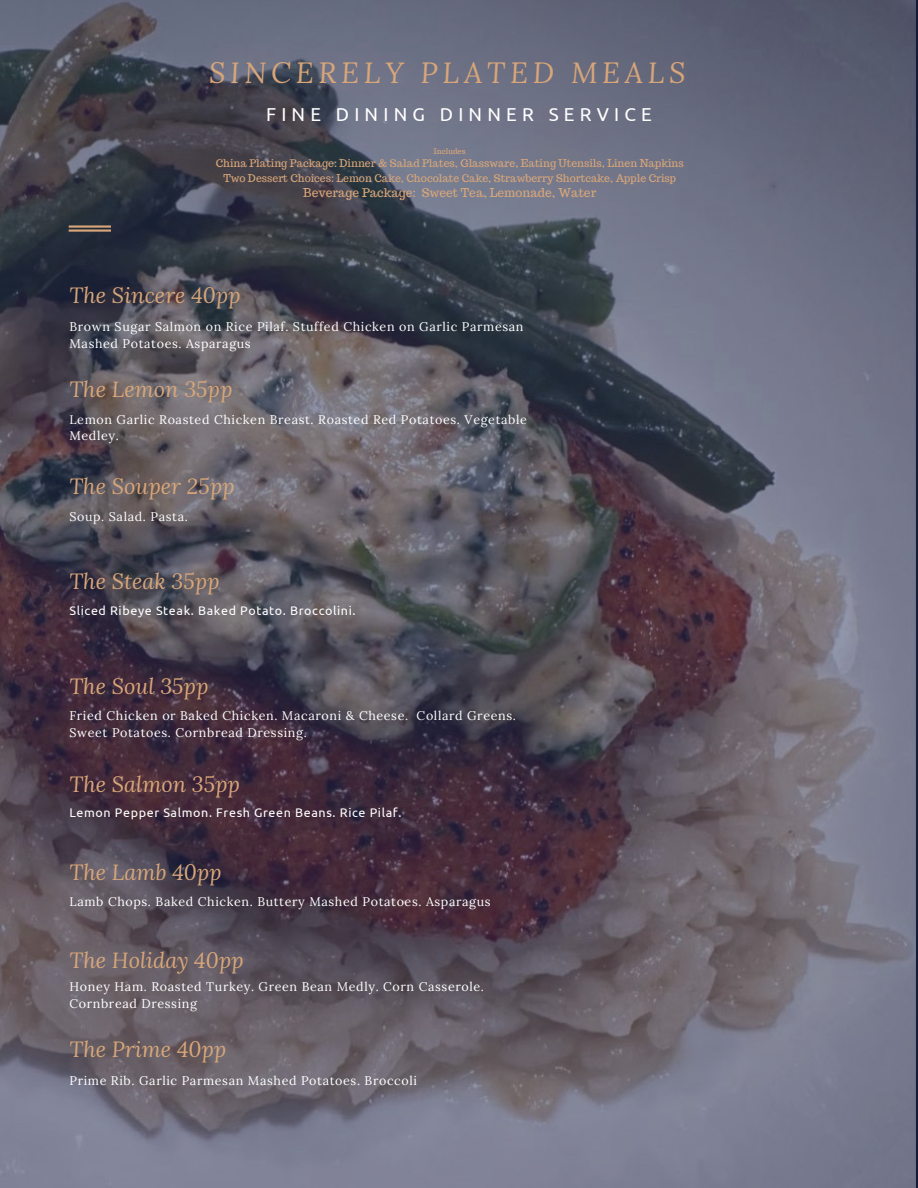
<style>
.page{position:relative;width:918px;height:1188px;background:#fff}
.page>*{position:absolute;margin:0;border:0;box-sizing:border-box;transform-origin:0 0}
.t1{font:italic 28.95px "Lora";letter-spacing:.16em;color:#d8a679}
.t2{font:italic 21.75px "Lora";color:#d8a679}
.t3{font:18.75px "Ubuntu";letter-spacing:.28em;color:#fff}
.t4{font:12.45px/16.6px "Lora";letter-spacing:.05em;color:#fff}
.t5{font:12.45px "Ubuntu";letter-spacing:.05em;color:#fff}
.t6{font:12px "Trocchi";color:#d8a679}
.t7{font:10.5px "Trocchi";color:#d8a679}
.t8{font:7.5px "Trocchi";color:#d8a679}
</style>
<div class="page">
<img style="left:0;top:0;width:918px;height:1188px">
<svg style="left:69px;top:225px;width:42px;height:7px"></svg>
<p class="t1" style="left:209px;top:54px;width:478px">SINCERELY PLATED MEALS</p>
<p class="t3" style="left:266px;top:103px;width:387px">FINE DINING DINNER SERVICE</p>
<p class="t8" style="left:434px;top:146px;width:33px">Includes</p>
<p class="t7" style="left:216px;top:157px;width:469px">China Plating Package: Dinner &amp; Salad Plates, Glassware, Eating Utensils, Linen Napkins</p>
<p class="t7" style="left:223px;top:171px;width:454px">Two Dessert Choices: Lemon Cake, Chocolate Cake, Strawberry Shortcake, Apple Crisp</p>
<p class="t6" style="left:303px;top:185px;width:295px">Beverage Package: Sweet Tea, Lemonade, Water</p>
<p class="t2" style="left:69px;top:280px;width:173px">The Sincere 40pp</p>
<p class="t4" style="left:69px;top:318px;width:456px">Brown Sugar Salmon on Rice Pilaf. Stuffed Chicken on Garlic Parmesan<br>Mashed Potatoes. Asparagus</p>
<p class="t2" style="left:69px;top:374px;width:165px">The Lemon 35pp</p>
<p class="t4" style="left:69px;top:411px;width:459px">Lemon Garlic Roasted Chicken Breast. Roasted Red Potatoes. Vegetable<br>Medley.</p>
<p class="t2" style="left:69px;top:472px;width:167px">The Souper 25pp</p>
<p class="t4" style="left:69px;top:508px;width:120px">Soup. Salad. Pasta.</p>
<p class="t2" style="left:69px;top:567px;width:152px">The Steak 35pp</p>
<p class="t5" style="left:69px;top:603px;width:288px">Sliced Ribeye Steak. Baked Potato. Broccolini.</p>
<p class="t2" style="left:69px;top:671px;width:141px">The Soul 35pp</p>
<p class="t4" style="left:69px;top:707px;width:448px">Fried Chicken or Baked Chicken. Macaroni &amp; Cheese. Collard Greens.<br>Sweet Potatoes. Cornbread Dressing.</p>
<p class="t2" style="left:69px;top:769px;width:172px">The Salmon 35pp</p>
<p class="t5" style="left:69px;top:805px;width:334px">Lemon Pepper Salmon. Fresh Green Beans. Rice Pilaf.</p>
<p class="t2" style="left:69px;top:857px;width:154px">The Lamb 40pp</p>
<p class="t4" style="left:69px;top:893px;width:423px">Lamb Chops. Baked Chicken. Buttery Mashed Potatoes. Asparagus</p>
<p class="t2" style="left:69px;top:945px;width:176px">The Holiday 40pp</p>
<p class="t4" style="left:69px;top:978px;width:416px">Honey Ham. Roasted Turkey. Green Bean Medly. Corn Casserole.<br>Cornbread Dressing</p>
<p class="t2" style="left:69px;top:1034px;width:158px">The Prime 40pp</p>
<p class="t4" style="left:69px;top:1072px;width:349px">Prime Rib. Garlic Parmesan Mashed Potatoes. Broccoli</p>
</div>
